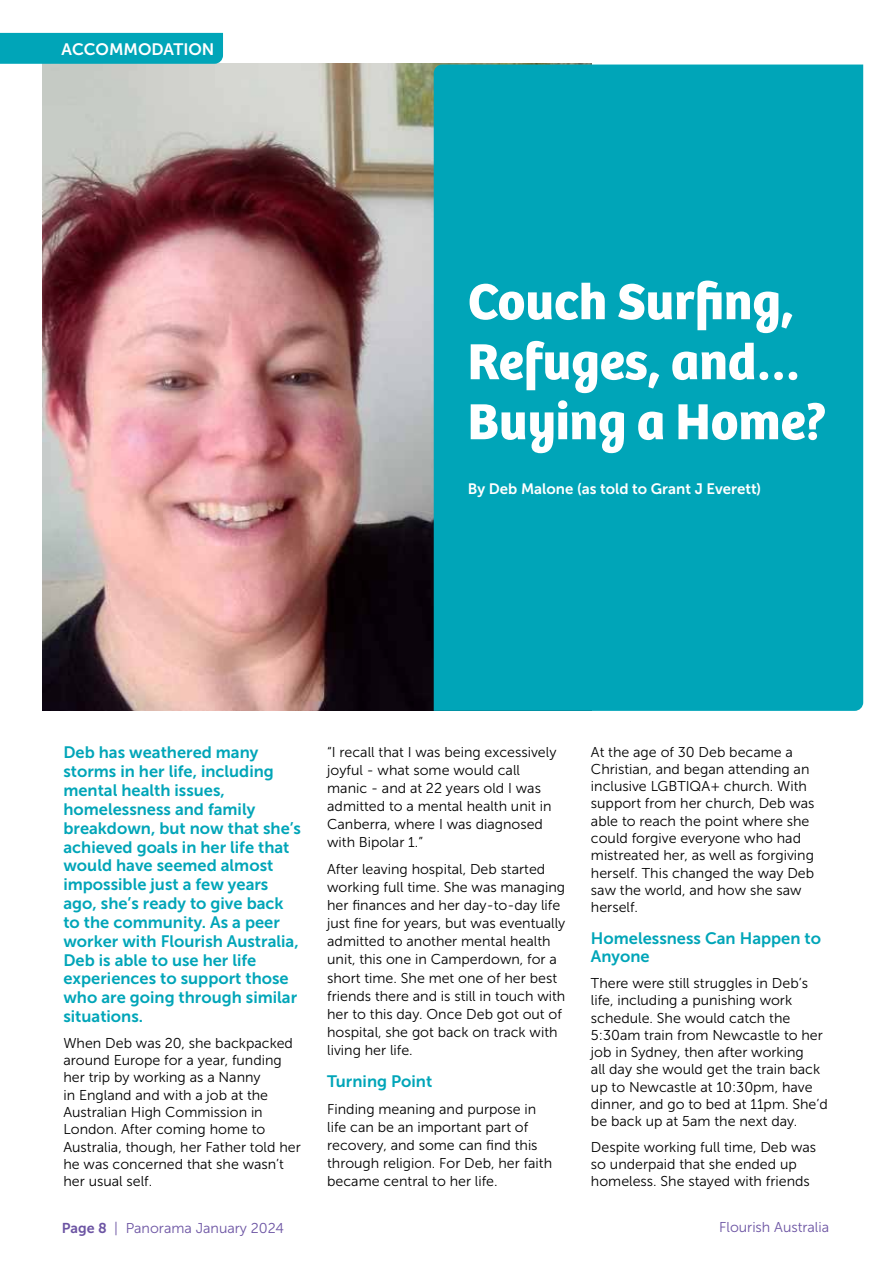
<style>
.page{position:relative;width:893px;height:1263px;background:#fff}
.page>*{position:absolute;margin:0;border:0;box-sizing:border-box;transform-origin:0 0}
.t1{font:700 52.5px/60px "Bree";color:#fff}
.t2{font:16.5px/18.9px "Museo Sans 700";color:#00a5b8}
.t3{font:16.5px "Museo Sans 700";color:#fff}
.t4{font:15px "Museo Sans 700";color:#fff}
.t5{font:14.25px/18.1px "Museo Sans 300";color:#000}
.t6{font:14.25px "Museo Sans 300";color:#6c54a3}
.s1{font-family:"Museo Sans 700"}
</style>
<div class="page">
<img style="left:43px;top:64px;width:548px;height:647px">
<div style="left:0;top:33px;width:223px;height:31px;background:#00a5b8"></div>
<div style="left:434px;top:65px;width:429px;height:646px;background:#00a5b8"></div>
<p class="t3" style="left:62px;top:40px;width:154px">ACCOMMODATION</p>
<h1 class="t1" style="left:468px;top:267px;width:360px">Couch Surfing,<br>Refuges, and…<br>Buying a Home?</h1>
<p class="t4" style="left:468px;top:480px;width:295px">By Deb Malone (as told to Grant J Everett)</p>
<p class="t2" style="left:63px;top:743px;width:239px">Deb has weathered many storms in her life, including mental health issues, homelessness and family breakdown, but now that she’s achieved goals in her life that would have seemed almost impossible just a few years ago, she’s ready to give back to the community. As a peer worker with Flourish Australia,<br>Deb is able to use her life experiences to support those who are going through similar situations.</p>
<p class="t5" style="left:63px;top:1034px;width:239px;line-height:17.4px">When Deb was 20, she backpacked around Europe for a year, funding her trip by working as a Nanny<br>in England and with a job at the<br>Australian High Commission in<br>London. After coming home to<br>Australia, though, her Father told her he was concerned that she wasn’t her usual self.</p>
<p class="t5" style="left:327px;top:743px;width:231px">“I recall that I was being excessively joyful - what some would call manic - and at 22 years old I was admitted to a mental health unit in<br>Canberra, where I was diagnosed with Bipolar 1.”</p>
<p class="t5" style="left:327px;top:860px;width:240px">After leaving hospital, Deb started working full time. She was managing her finances and her day-to-day life just fine for years, but was eventually admitted to another mental health unit, this one in Camperdown, for a short time. She met one of her best friends there and is still in touch with her to this day. Once Deb got out of hospital, she got back on track with living her life.</p>
<p class="t2" style="left:327px;top:1072px;width:107px">Turning Point</p>
<p class="t5" style="left:327px;top:1100px;width:226px">Finding meaning and purpose in life can be an important part of recovery, and some can find this through religion. For Deb, her faith became central to her life.</p>
<p class="t5" style="left:591px;top:743px;width:225px;line-height:17.2px">At the age of 30 Deb became a<br>Christian, and began attending an inclusive LGBTIQA+ church. With support from her church, Deb was able to reach the point where she could forgive everyone who had mistreated her, as well as forgiving herself. This changed the way Deb saw the world, and how she saw herself.</p>
<p class="t2" style="left:591px;top:928px;width:232px">Homelessness Can Happen to<br>Anyone</p>
<p class="t5" style="left:591px;top:975px;width:238px;line-height:17.2px">There were still struggles in Deb’s life, including a punishing work schedule. She would catch the<br>5:30am train from Newcastle to her job in Sydney, then after working<br>all day she would get the train back up to Newcastle at 10:30pm, have dinner, and go to bed at 11pm. She’d be back up at 5am the next day.</p>
<p class="t5" style="left:591px;top:1138px;width:227px;line-height:17.2px">Despite working full time, Deb was so underpaid that she ended up homeless. She stayed with friends</p>
<p class="t6" style="left:62px;top:1221px;width:224px"><span class="s1">Page 8</span> | Panorama January 2024</p>
<p class="t6" style="left:719px;top:1219px;width:112px">Flourish Australia</p>
</div>
